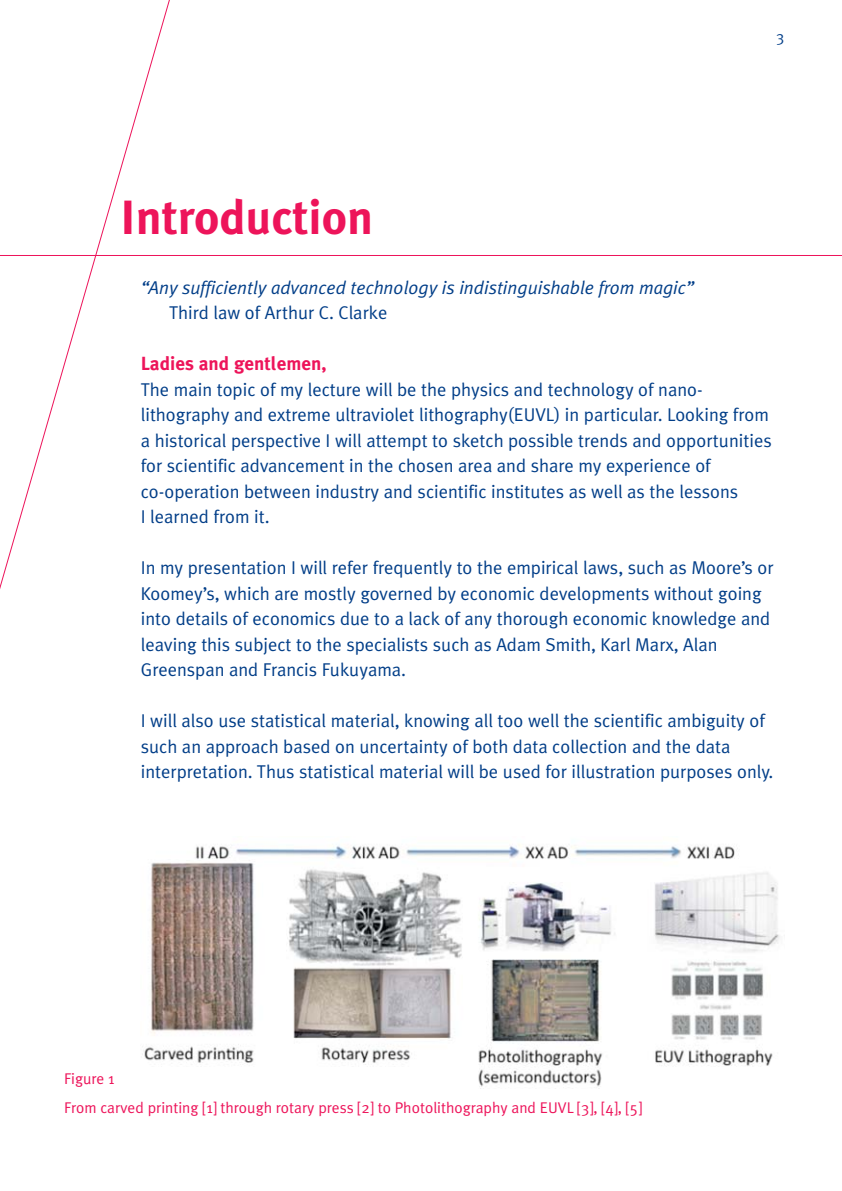
<style>
.page{position:relative;width:842px;height:1191px;background:#fff}
.page>*{position:absolute;margin:0;border:0;box-sizing:border-box;transform-origin:0 0}
.t1{font:700 48px "Meta Plus";color:#ed145a}
.t2{font:700 19px "Meta Plus";color:#ed145a}
.t3{font:18.4px/25.6px "Meta Plus Normal";color:#023e88}
.t4{font:italic 18.4px "Meta Plus Normal";color:#023e88}
.t5{font:15.6px/28.4px "Meta Plus Normal";color:#ed145a}
.t6{font:15.6px "Meta Plus Normal";color:#023e88}
</style>
<div class="page">
<hr style="left:0;top:255px;width:841px;height:1px;background:#ed145a">
<svg style="left:0;top:0;width:170px;height:589px"></svg>
<img style="left:142px;top:844px;width:638px;height:243px">
<h1 class="t1" style="left:121px;top:198px;width:254px">Introduction</h1>
<p class="t6" style="left:776px;top:31px;width:10px">3</p>
<p class="t4" style="left:141px;top:280px;width:555px">“Any sufficiently advanced technology is indistinguishable from magic”</p>
<p class="t3" style="left:169px;top:301px;width:220px">Third law of Arthur C. Clarke</p>
<p class="t2" style="left:141px;top:356px;width:187px">Ladies and gentlemen,</p>
<p class="t3" style="left:141px;top:378px;width:632px">The main topic of my lecture will be the physics and technology of nano&shy;lithography and extreme ultraviolet lithography(EUVL) in particular. Looking from a historical perspective I will attempt to sketch possible trends and opportunities for scientific advancement in the chosen area and share my experience of co-operation between industry and scientific institutes as well as the lessons<br>I learned from it.</p>
<p class="t3" style="left:141px;top:556px;width:634px">In my presentation I will refer frequently to the empirical laws, such as Moore’s or Koomey’s, which are mostly governed by economic developments without going into details of economics due to a lack of any thorough economic knowledge and leaving this subject to the specialists such as Adam Smith, Karl Marx, Alan Greenspan and Francis Fukuyama.</p>
<p class="t3" style="left:141px;top:709px;width:634px">I will also use statistical material, knowing all too well the scientific ambiguity of such an approach based on uncertainty of both data collection and the data interpretation. Thus statistical material will be used for illustration purposes only.</p>
<p class="t5" style="left:64px;top:1066px;width:579px">Figure 1<br>From carved printing [1] through rotary press [2] to Photolithography and EUVL [3], [4], [5]</p>
</div>
